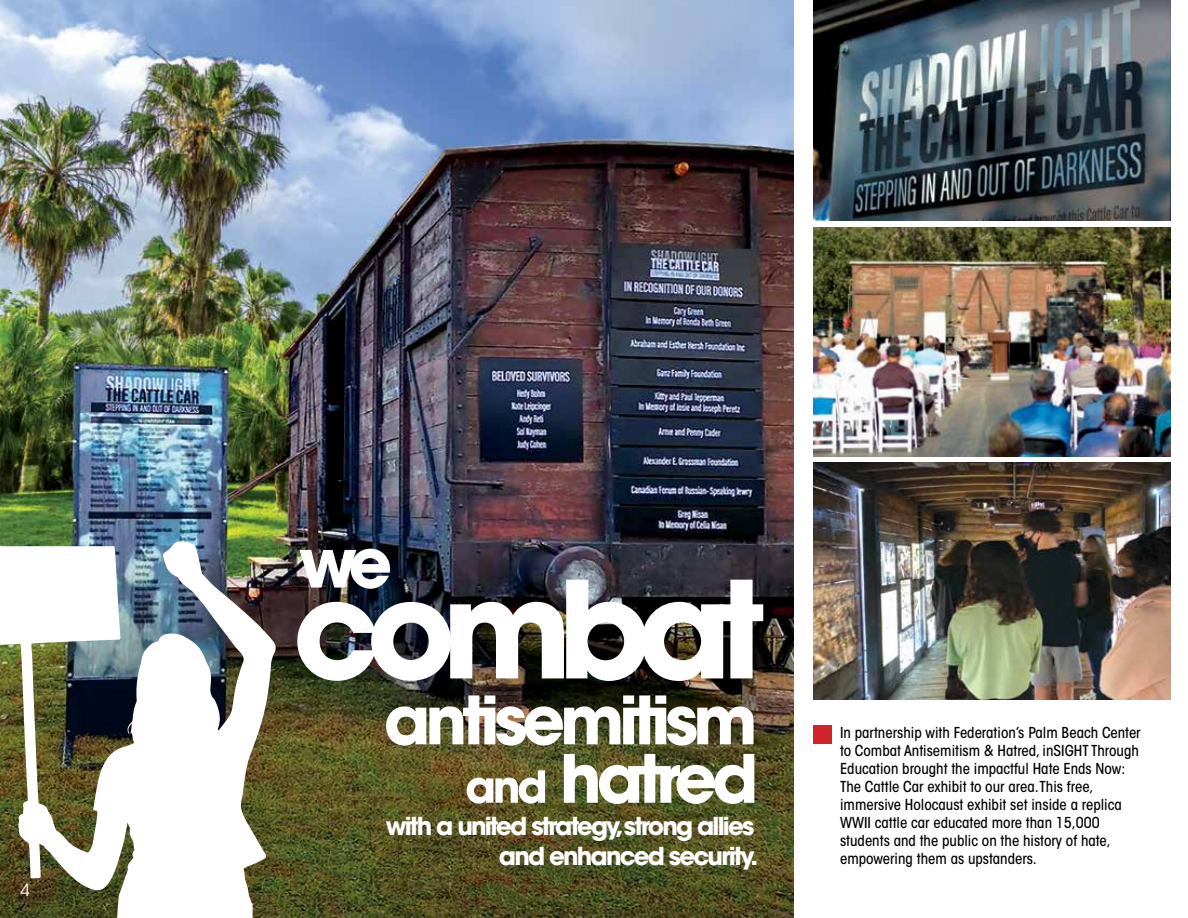
<style>
.page{position:relative;width:1188px;height:918px;background:#fff}
.page>*{position:absolute;margin:0;border:0;box-sizing:border-box;transform-origin:0 0}
.t1{font:700 133.5px "ITC Avant Garde Std";letter-spacing:-.1em;color:#fff}
.t2{font:700 67.8px "ITC Avant Garde Std";color:#fff}
.t3{font:700 24.6px/29.5px "ITC Avant Garde Std";letter-spacing:-.075em;color:#fff;text-align:right}
.t4{font:16.5px "ITC Avant Garde Std";color:#fff}
.t5{font:500 condensed 15px/18px "ITC Avant Garde Std";color:#000}
</style>
<div class="page">
<img style="left:0;top:0;width:794px;height:549px">
<img style="left:277px;top:549px;width:517px;height:369px">
<img style="left:386px;top:695px;width:368px;height:51px">
<svg style="left:467px;top:754px;width:287px;height:50px"></svg>
<img style="left:0;top:541px;width:277px;height:377px">
<img style="left:813px;top:0;width:358px;height:221px">
<img style="left:813px;top:227px;width:358px;height:230px">
<img style="left:813px;top:463px;width:358px;height:236px">
<div style="left:813px;top:726px;width:18px;height:18px;background:#d2232a"></div>
<p class="t4" style="left:20px;top:880px;width:11px">4</p>
<h2 class="t2" style="left:299px;top:519px;width:95px">we</h2>
<h1 class="t1" style="left:293px;top:543px;width:473px">combat</h1>
<h3 class="t3" style="left:386px;top:811px;width:374px">with a united strategy,strong allies and enhanced security.</h3>
<p class="t5" style="left:840px;top:724px;width:302px">In partnership with Federation’s Palm Beach Center to Combat Antisemitism &amp; Hatred, inSIGHT Through Education brought the impactful Hate Ends Now:<br>The Cattle Car exhibit to our area. This free, immersive Holocaust exhibit set inside a replica WWII cattle car educated more than 15,000 students and the public on the history of hate, empowering them as upstanders.</p>
</div>
